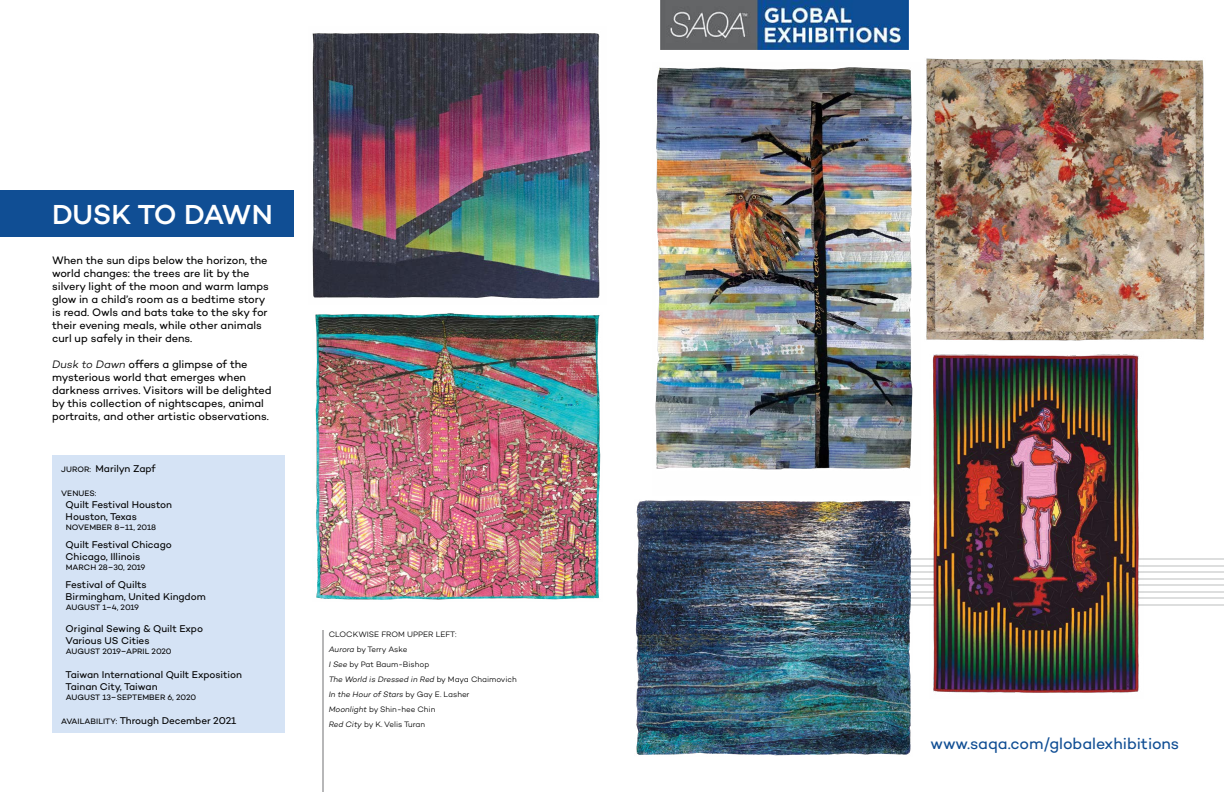
<style>
.page{position:relative;width:1224px;height:792px;background:#fff}
.page>*{position:absolute;margin:0;border:0;box-sizing:border-box;transform-origin:0 0}
.t1{font:500 28px "Campton";letter-spacing:-.01em;color:#fff}
.t2{font:16px "Campton";letter-spacing:-.005em;color:#104e94}
.t3{font:11px/13px "Campton";letter-spacing:-.005em;color:#000}
.t4{font:10px/12px "Campton";letter-spacing:-.005em;color:#000}
.t5{font:300 8px/15px "Campton";color:#000}
.t6{font:8px "Campton";color:#000}
.t7{font:8px "Campton";letter-spacing:-.02em;color:#000}
.s1{font-weight:300;font-style:italic}
.s2{font-size:8px}
.s3{font-style:italic}
</style>
<div class="page">
<div style="left:0;top:190px;width:293px;height:47px;background:#104e94"></div>
<hr style="left:787px;top:604px;width:437px;height:1px;background:#636466">
<hr style="left:787px;top:598px;width:437px;height:1px;background:#636466">
<hr style="left:787px;top:591px;width:437px;height:1px;background:#636466">
<hr style="left:787px;top:585px;width:437px;height:1px;background:#636466">
<hr style="left:787px;top:578px;width:437px;height:1px;background:#636466">
<hr style="left:787px;top:572px;width:437px;height:1px;background:#636466">
<hr style="left:787px;top:565px;width:437px;height:1px;background:#636466">
<hr style="left:787px;top:559px;width:437px;height:1px;background:#636466">
<img style="left:312px;top:32px;width:288px;height:267px">
<img style="left:655px;top:67px;width:258px;height:403px">
<img style="left:925px;top:58px;width:280px;height:283px">
<img style="left:635px;top:500px;width:278px;height:256px">
<hr style="left:323px;top:631px;width:1px;height:161px;background:#636466">
<img style="left:930px;top:354px;width:213px;height:339px">
<img style="left:315px;top:313px;width:286px;height:287px">
<div style="left:52px;top:455px;width:232px;height:26px;background:#d5e3f5"></div>
<div style="left:52px;top:479px;width:232px;height:26px;background:#d5e3f5"></div>
<div style="left:52px;top:503px;width:232px;height:26px;background:#d5e3f5"></div>
<div style="left:52px;top:525px;width:232px;height:26px;background:#d5e3f5"></div>
<div style="left:52px;top:543px;width:232px;height:26px;background:#d5e3f5"></div>
<div style="left:52px;top:565px;width:232px;height:26px;background:#d5e3f5"></div>
<div style="left:52px;top:583px;width:232px;height:26px;background:#d5e3f5"></div>
<div style="left:52px;top:605px;width:232px;height:24px;background:#d5e3f5"></div>
<div style="left:52px;top:627px;width:232px;height:26px;background:#d5e3f5"></div>
<div style="left:52px;top:649px;width:232px;height:26px;background:#d5e3f5"></div>
<div style="left:52px;top:673px;width:232px;height:26px;background:#d5e3f5"></div>
<div style="left:52px;top:695px;width:232px;height:26px;background:#d5e3f5"></div>
<div style="left:52px;top:707px;width:232px;height:26px;background:#d5e3f5"></div>
<img style="left:660px;top:1px;width:249px;height:48px">
<h1 class="t1" style="left:52px;top:197px;width:222px">DUSK TO DAWN</h1>
<p class="t3" style="left:52px;top:253px;width:218px">When the sun dips below the horizon, the world changes: the trees are lit by the silvery light of the moon and warm lamps glow in a child’s room as a bedtime story is read. Owls and bats take to the sky for their evening meals, while other animals curl up safely in their dens.</p>
<p class="t3" style="left:52px;top:358px;width:221px"><span class="s1">Dusk to Dawn</span> offers a glimpse of the mysterious world that emerges when darkness arrives. Visitors will be delighted by this collection of nightscapes, animal portraits, and other artistic observations.</p>
<p class="t4" style="left:61px;top:462px;width:96px"><span class="s2">JUROR:</span> Marilyn Zapf</p>
<p class="t6" style="left:61px;top:488px;width:37px">VENUES:</p>
<p class="t4" style="left:66px;top:498px;width:108px">Quilt Festival Houston<br>Houston, Texas</p>
<p class="t6" style="left:66px;top:522px;width:92px">NOVEMBER 8–11, 2018</p>
<p class="t4" style="left:66px;top:538px;width:108px">Quilt Festival Chicago<br>Chicago, Illinois</p>
<p class="t6" style="left:66px;top:562px;width:81px">MARCH 28–30, 2019</p>
<p class="t4" style="left:66px;top:578px;width:142px">Festival of Quilts<br>Birmingham, United Kingdom</p>
<p class="t7" style="left:66px;top:602px;width:75px">AUGUST 1–4, 2019</p>
<p class="t4" style="left:66px;top:622px;width:139px">Original Sewing &amp; Quilt Expo<br>Various US Cities</p>
<p class="t6" style="left:66px;top:646px;width:108px">AUGUST 2019–APRIL 2020</p>
<p class="t4" style="left:66px;top:668px;width:178px">Taiwan International Quilt Exposition<br>Tainan City, Taiwan</p>
<p class="t6" style="left:66px;top:692px;width:132px">AUGUST 13–SEPTEMBER 6, 2020</p>
<p class="t4" style="left:61px;top:714px;width:177px"><span class="s2">AVAILABILITY:</span> Through December 2021</p>
<p class="t5" style="left:329px;top:627px;width:190px">CLOCKWISE FROM UPPER LEFT:<br><span class="s3">Aurora</span> by Terry Aske<br><span class="s3">I See</span> by Pat Baum-Bishop<br><span class="s3">The World is Dressed in Red</span> by Maya Chaimovich<br><span class="s3">In the Hour of Stars</span> by Gay E. Lasher<br><span class="s3">Moonlight</span> by Shin-hee Chin<br><span class="s3">Red City</span> by K. Velis Turan</p>
<h2 class="t2" style="left:930px;top:733px;width:250px">www.saqa.com/globalexhibitions</h2>
</div>
